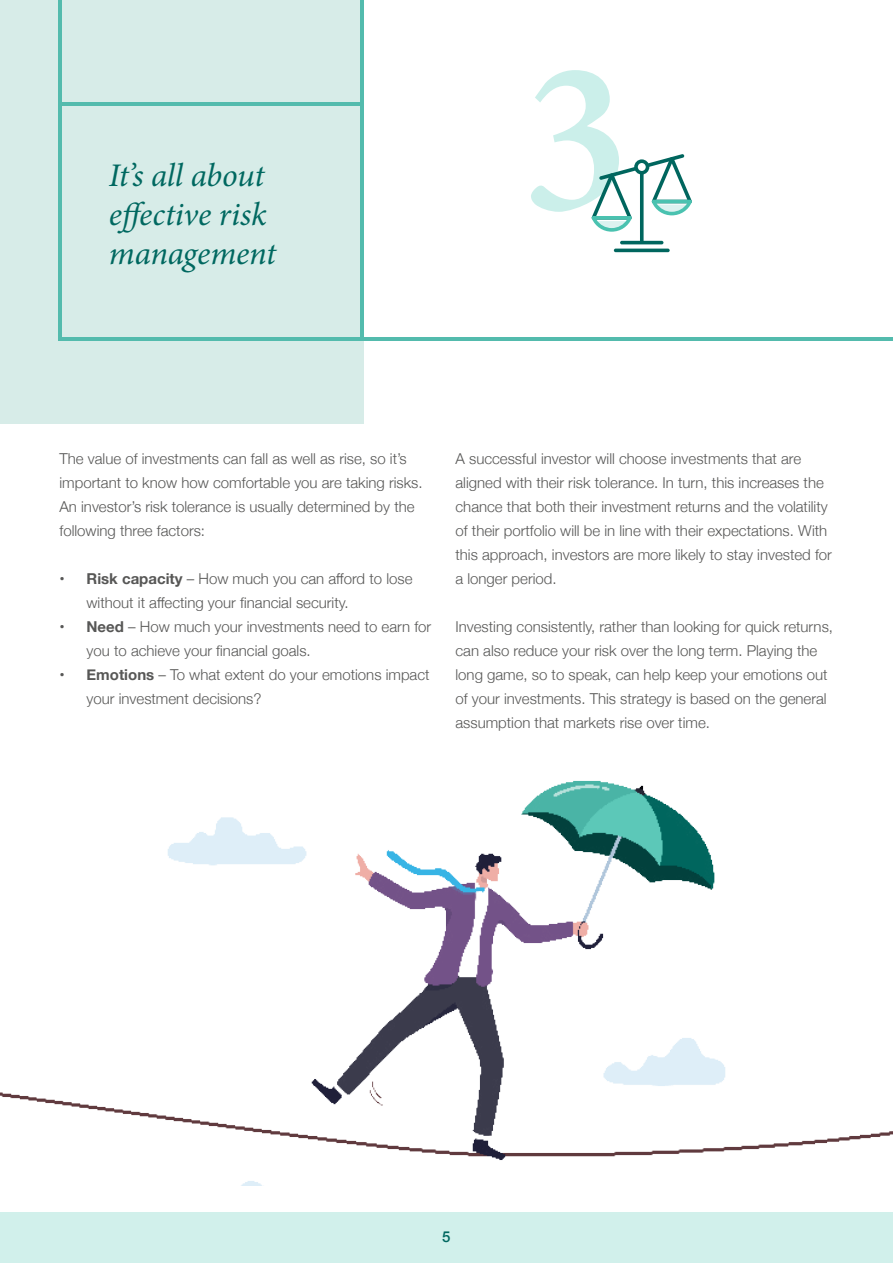
<style>
.page{position:relative;width:893px;height:1263px;background:#fff}
.page>*{position:absolute;margin:0;border:0;box-sizing:border-box;transform-origin:0 0}
.t1{font:600 219px "Minion Pro";color:#cbefea}
.t2{font:italic 33px/39px "Minion Pro";letter-spacing:-.005em;color:#006860}
.t3{font:300 15px/24px "Helvetica Neue";color:#575756}
.t4{font:500 15px "Helvetica Neue";color:#006860}
.s1{font-weight:700}
</style>
<div class="page">
<div style="left:0;top:1213px;width:893px;height:50px;background:#d1f0eb"></div>
<hr style="left:614px;top:249px;width:56px;height:3px;background:#00665e;border-radius:2px">
<hr style="left:620px;top:241px;width:43px;height:3px;background:#00665e;border-radius:2px">
<svg style="left:640px;top:165px;width:4px;height:78px"></svg>
<svg style="left:592px;top:154px;width:100px;height:78px"></svg>
<div style="left:0;top:0;width:363px;height:423px;background:#d7ece8"></div>
<hr style="left:60px;top:337px;width:833px;height:3px;background:#53bbad">
<hr style="left:61px;top:102px;width:302px;height:3px;background:#53bbad">
<hr style="left:360px;top:0;width:4px;height:339px;background:#53bbad">
<hr style="left:58px;top:0;width:3px;height:340px;background:#53bbad">
<img style="left:0;top:780px;width:893px;height:406px">
<h2 class="t2" style="left:109px;top:156px;width:159px">It’s all about effective risk</h2>
<h2 class="t2" style="left:109px;top:234px;width:169px">management</h2>
<h1 class="t1" style="left:522px;top:-12px;width:109px">3</h1>
<p class="t3" style="left:60px;top:445px;width:365px">The value of investments can fall as well as rise, so it’s important to know how comfortable you are taking risks.<br>An investor’s risk tolerance is usually determined by the following three factors:</p>
<p class="t3" style="left:87px;top:565px;width:327px;text-indent:-27px"><span class="s1">• Risk capacity</span> – How much you can afford to lose without it affecting your financial security.</p>
<p class="t3" style="left:87px;top:613px;width:346px;text-indent:-27px"><span class="s1">• Need</span> – How much your investments need to earn for you to achieve your financial goals.</p>
<p class="t3" style="left:87px;top:661px;width:345px;text-indent:-27px"><span class="s1">• Emotions</span> – To what extent do your emotions impact your investment decisions?</p>
<p class="t3" style="left:455px;top:445px;width:378px">A successful investor will choose investments that are aligned with their risk tolerance. In turn, this increases the chance that both their investment returns and the volatility of their portfolio will be in line with their expectations. With this approach, investors are more likely to stay invested for a longer period.</p>
<p class="t3" style="left:455px;top:613px;width:379px">Investing consistently, rather than looking for quick returns, can also reduce your risk over the long term. Playing the long game, so to speak, can help keep your emotions out of your investments. This strategy is based on the general assumption that markets rise over time.</p>
<p class="t4" style="left:442px;top:1224px;width:10px">5</p>
</div>
